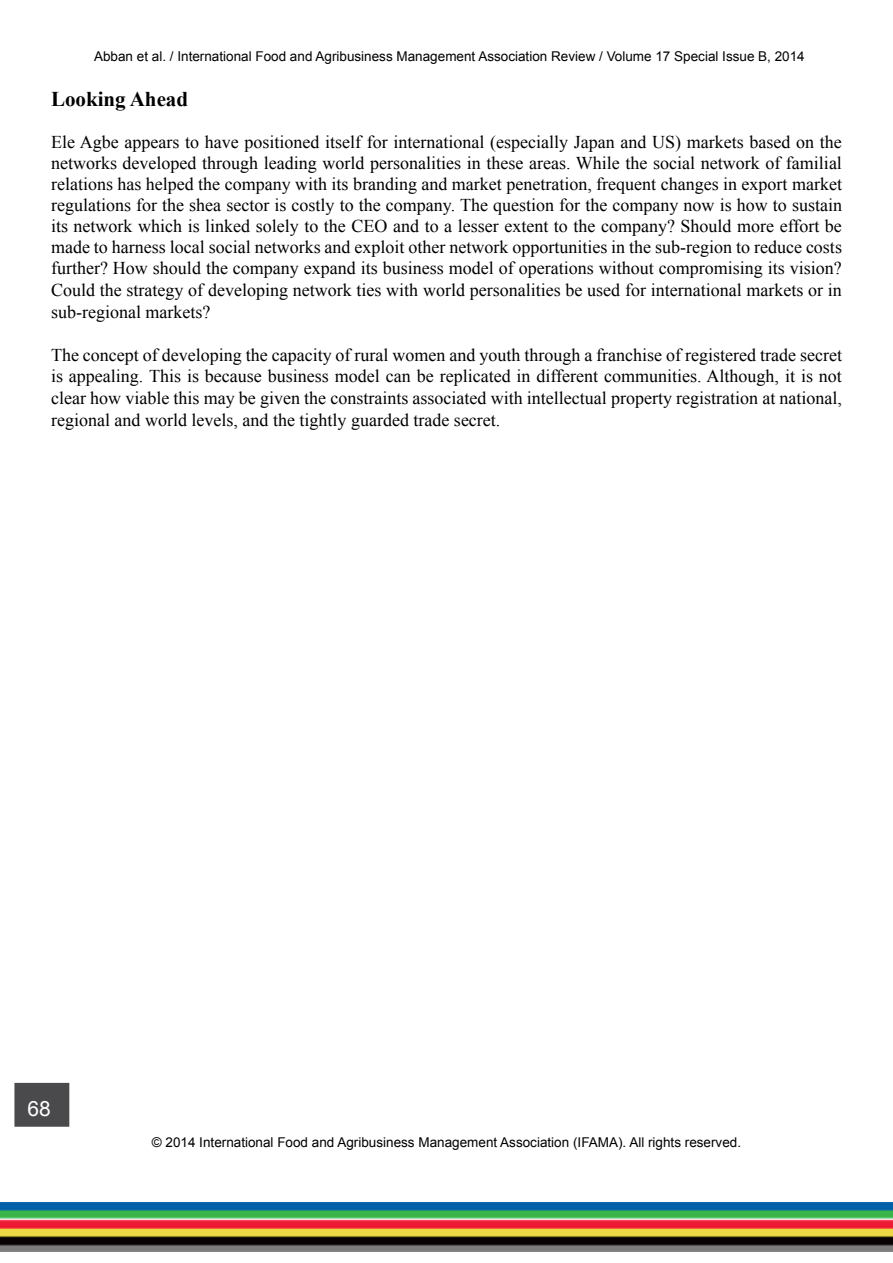
<style>
.page{position:relative;width:893px;height:1263px;background:#fff}
.page>*{position:absolute;margin:0;border:0;box-sizing:border-box;transform-origin:0 0}
.t1{font:700 21px "Times New Roman";color:#000}
.t2{font:21px "Arial";color:#fff}
.t3{font:18px/21.3px "Times New Roman";color:#000;text-align:justify}
.t4{font:13.5px "Arial";color:#000}
</style>
<div class="page">
<div style="left:15px;top:1083px;width:54px;height:43px;background:#4a4a4d"></div>
<div style="left:14px;top:1083px;width:55px;height:44px;border:2px solid #4a4a4d"></div>
<img style="left:0;top:1202px;width:893px;height:49px">
<p class="t4" style="left:94px;top:47px;width:712px">Abban et al. / International Food and Agribusiness Management Association Review / Volume 17 Special Issue B, 2014</p>
<p class="t1" style="left:51px;top:84px;width:139px">Looking Ahead</p>
<p class="t3" style="left:51px;top:131px;width:792px">Ele Agbe appears to have positioned itself for international (especially Japan and US) markets based on the networks developed through leading world personalities in these areas. While the social network of familial relations has helped the company with its branding and market penetration, frequent changes in export market regulations for the shea sector is costly to the company. The question for the company now is how to sustain its network which is linked solely to the CEO and to a lesser extent to the company? Should more effort be made to harness local social networks and exploit other network opportunities in the sub-region to reduce costs further? How should the company expand its business model of operations without compromising its vision?<br>Could the strategy of developing network ties with world personalities be used for international markets or in sub-regional markets?</p>
<p class="t3" style="left:51px;top:344px;width:792px">The concept of developing the capacity of rural women and youth through a franchise of registered trade secret is appealing. This is because business model can be replicated in different communities. Although, it is not clear how viable this may be given the constraints associated with intellectual property registration at national, regional and world levels, and the tightly guarded trade secret.</p>
<p class="t2" style="left:28px;top:1095px;width:25px">68</p>
<p class="t4" style="left:152px;top:1133px;width:591px">© 2014 International Food and Agribusiness Management Association (IFAMA). All rights reserved.</p>
</div>
